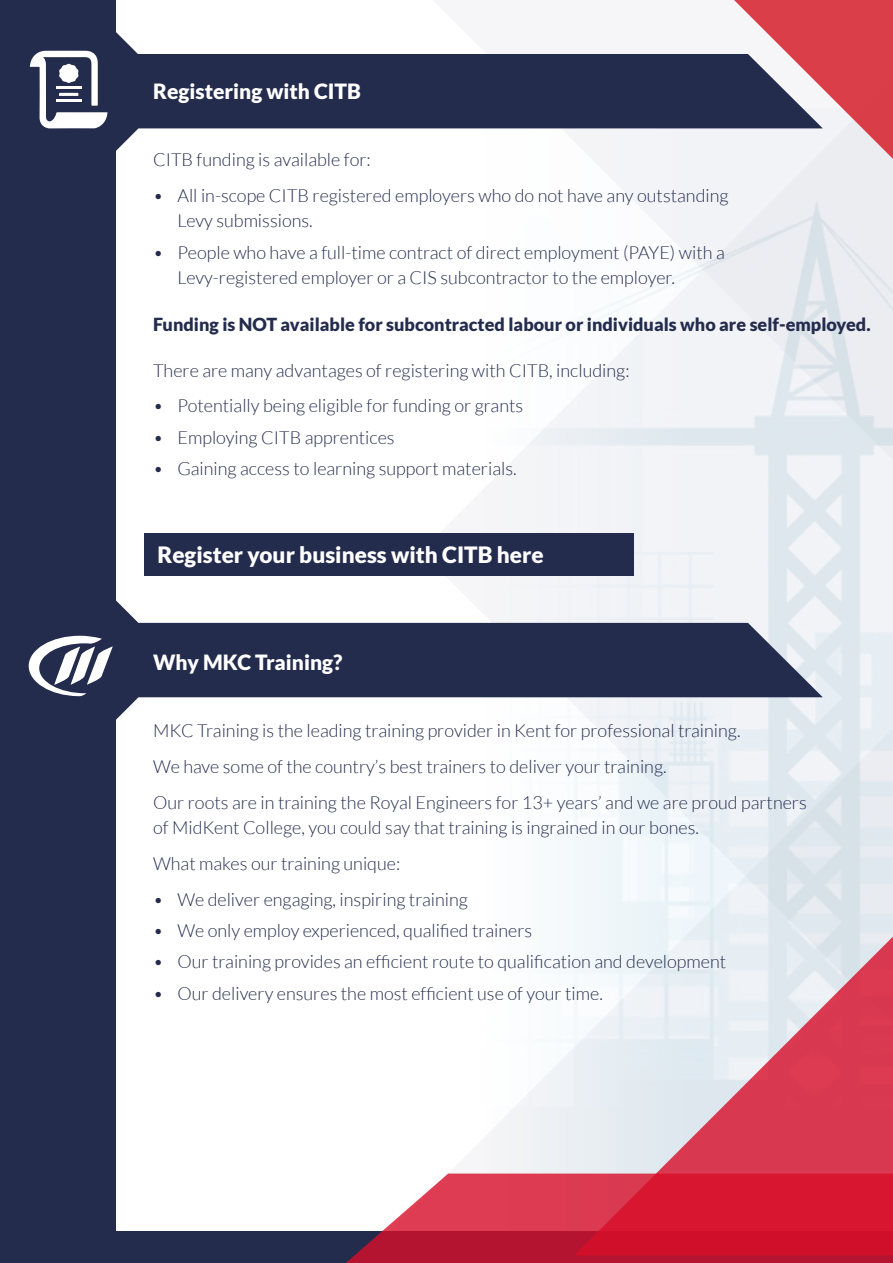
<style>
.page{position:relative;width:893px;height:1263px;background:#fff}
.page>*{position:absolute;margin:0;border:0;box-sizing:border-box;transform-origin:0 0}
.t1{font:900 22.5px "Lato";color:#fff}
.t2{font:900 21px "Lato";color:#fff}
.t3{font:300 18px/35.7px "Lato";color:#242c4d}
.t4{font:900 18px "Lato";color:#242c4d}
</style>
<div class="page">
<img style="left:116px;top:128px;width:777px;height:1104px">
<div style="left:0;top:1232px;width:893px;height:31px;background:#242c4d"></div>
<div style="left:145px;top:534px;width:489px;height:42px;background:#242c4d"></div>
<svg style="left:574px;top:933px;width:319px;height:240px;background:#e1abb7"></svg>
<svg style="left:345px;top:1173px;width:548px;height:90px;background:#d23249"></svg>
<svg style="left:734px;top:0;width:159px;height:159px"></svg>
<div style="left:0;top:0;width:116px;height:1263px;background:#242c4d"></div>
<div style="left:29px;top:54px;width:794px;height:74px;background:#242c4d"></div>
<div style="left:28px;top:623px;width:795px;height:74px;background:#242c4d"></div>
<svg style="left:29px;top:600px;width:109px;height:120px"></svg>
<svg style="left:30px;top:32px;width:108px;height:119px"></svg>
<p class="t2" style="left:153px;top:79px;width:209px">Registering with CITB</p>
<p class="t3" style="left:153px;top:142px;width:219px">CITB funding is available for:</p>
<p class="t3" style="left:177px;top:183px;width:553px;line-height:25.5px;text-indent:-24px">• All in-scope CITB registered employers who do not have any outstanding<br>Levy submissions.</p>
<p class="t3" style="left:177px;top:239px;width:549px;line-height:25.5px;text-indent:-24px">• People who have a full-time contract of direct employment (PAYE) with a<br>Levy-registered employer or a CIS subcontractor to the employer.</p>
<p class="t4" style="left:153px;top:314px;width:719px">Funding is NOT available for subcontracted labour or individuals who are self-employed.</p>
<p class="t3" style="left:153px;top:352px;width:478px">There are many advantages of registering with CITB, including:</p>
<p class="t3" style="left:153px;top:388px;width:372px">• Potentially being eligible for funding or grants</p>
<p class="t3" style="left:153px;top:419px;width:243px">• Employing CITB apprentices</p>
<p class="t3" style="left:153px;top:451px;width:365px">• Gaining access to learning support materials.</p>
<p class="t1" style="left:157px;top:541px;width:388px">Register your business with CITB here</p>
<p class="t2" style="left:153px;top:650px;width:191px">Why MKC Training?</p>
<p class="t3" style="left:153px;top:713px;width:655px">MKC Training is the leading training provider in Kent for professional training.<br>We have some of the country’s best trainers to deliver your training.<br>Our roots are in training the Royal Engineers for 13+ years’ and we are proud partners</p>
<p class="t3" style="left:153px;top:810px;width:547px">of MidKent College, you could say that training is ingrained in our bones.<br>What makes our training unique:</p>
<p class="t3" style="left:153px;top:881px;width:316px">• We deliver engaging, inspiring training</p>
<p class="t3" style="left:153px;top:913px;width:381px">• We only employ experienced, qualified trainers</p>
<p class="t3" style="left:153px;top:944px;width:575px">• Our training provides an efficient route to qualification and development</p>
<p class="t3" style="left:153px;top:975px;width:451px">• Our delivery ensures the most efficient use of your time.</p>
</div>
